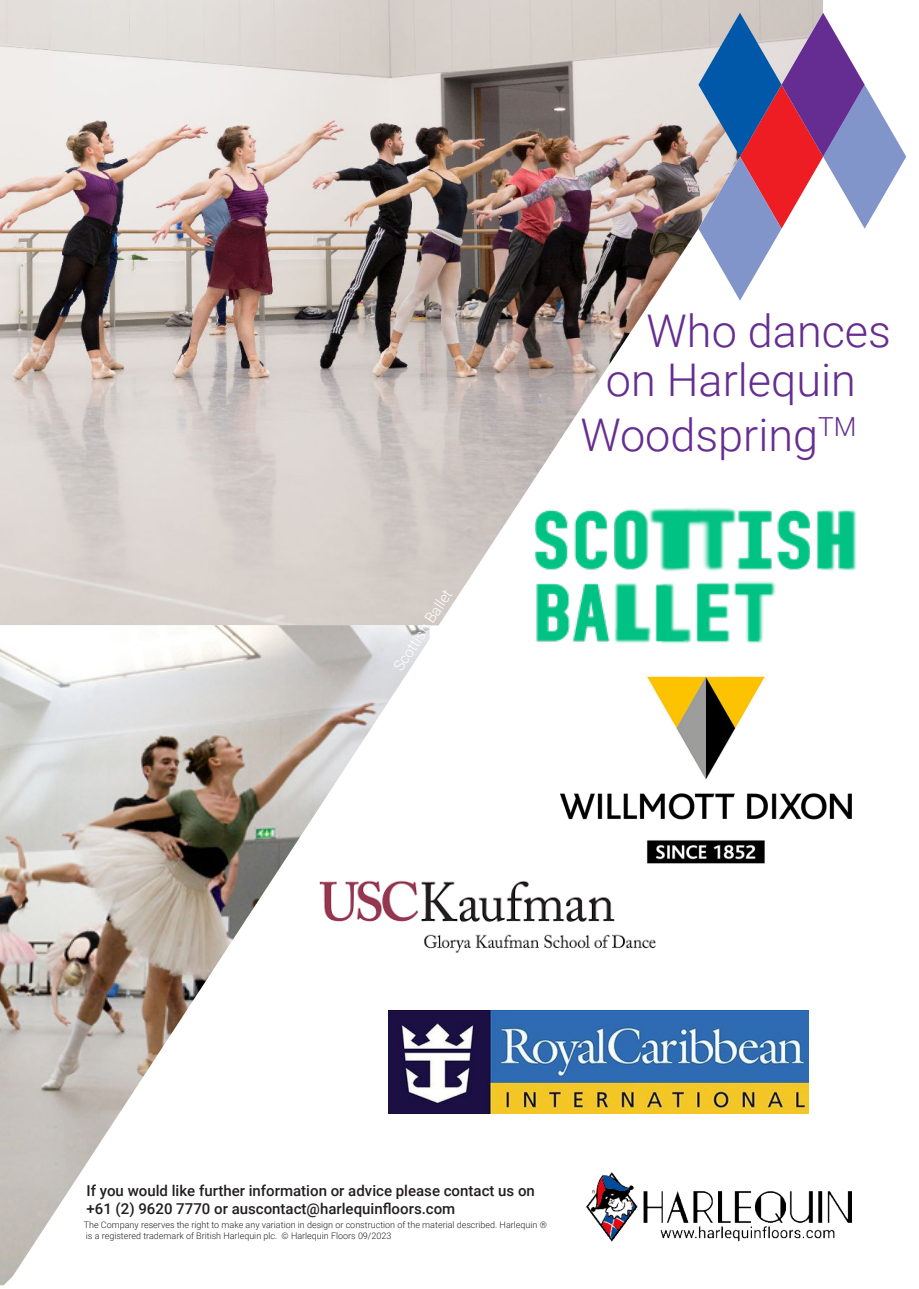
<style>
.page{position:relative;width:919px;height:1289px;background:#fff}
.page>*{position:absolute;margin:0;border:0;box-sizing:border-box;transform-origin:0 0}
.t1{font:300 45px/49.1px "Roboto";color:#652d91}
.t2{font:500 15px/18px "Roboto";color:#231f20}
.t3{font:300 15px "Roboto";color:#fff}
.t4{font:300 9px/10.8px "Roboto";color:#231f20}
</style>
<div class="page">
<img style="left:0;top:0;width:823px;height:625px">
<img style="left:560px;top:674px;width:291px;height:190px">
<img style="left:429px;top:1010px;width:379px;height:103px">
<img style="left:429px;top:881px;width:227px;height:72px">
<img style="left:536px;top:506px;width:320px;height:138px">
<img style="left:0;top:625px;width:429px;height:660px">
<svg style="left:698px;top:13px;width:208px;height:288px"></svg>
<img style="left:586px;top:1172px;width:265px;height:69px">
<h2 class="t3" style="left:388px;top:664px;width:95px;rotate:-57deg">Scottish Ballet</h2>
<h1 class="t1" style="left:605px;top:305px;width:286px;text-indent:41px">Who dances on Harlequin</h1>
<h1 class="t1" style="left:580px;top:414px;width:278px">Woodspring<sup>TM</sup></h1>
<h2 class="t2" style="left:86px;top:1182px;width:450px">If you would like further information or advice please contact us on +61 (2) 9620 7770 or auscontact@harlequinfloors.com</h2>
<p class="t4" style="left:84px;top:1218px;width:464px">The Company reserves the right to make any variation in design or construction of the material described. Harlequin ® is a registered trademark of British Harlequin plc. © Harlequin Floors 09/2023</p>
</div>
